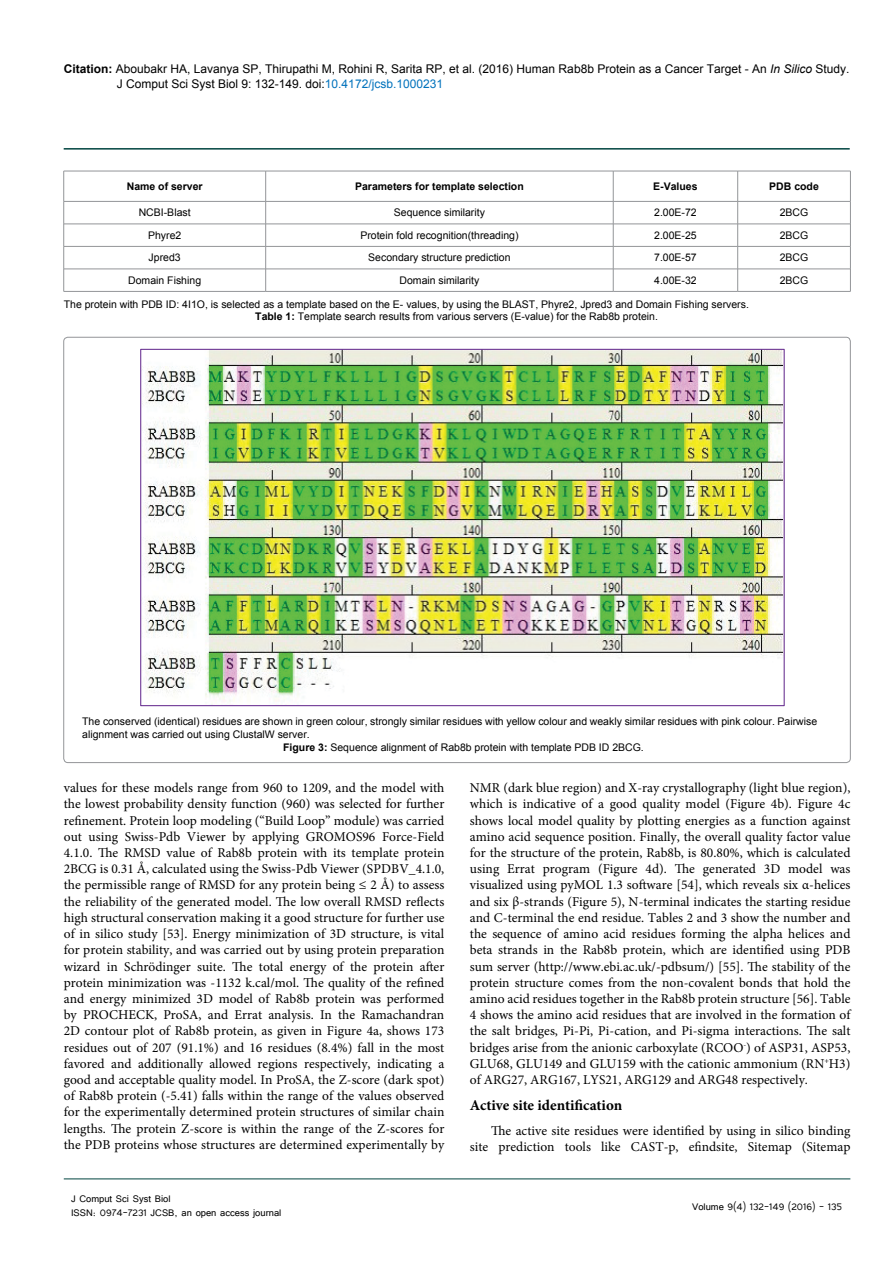
<style>
.page{position:relative;width:893px;height:1263px;background:#fff}
.page>*{position:absolute;margin:0;border:0;box-sizing:border-box;transform-origin:0 0}
.sUB-hEDDING{font:700 15px "Minion Pro";letter-spacing:-.005em;color:#000}
.t1{font:13.5px/16.2px "Minion Pro";color:#000;text-align:justify}
.t2{font:12px/15px "Arial";color:#000}
.t3{font:12px/14.4px "Tunga";color:#000}
.t4{font:10.5px/12.6px "Arial";color:#000}
.t5{font:700 10.5px "Arial";color:#000}
.s1{font-weight:700}
.s2{font-style:italic}
.s3{color:#0072bc}
</style>
<div class="page">
<hr style="left:64px;top:148px;width:786px;height:2px;background:#004440">
<hr style="left:64px;top:1179px;width:786px;height:1px;background:#004440">
<svg style="left:64px;top:172px;width:786px;height:119px"></svg>
<hr style="left:64px;top:171px;width:202px;height:1px;background:#939598">
<hr style="left:63px;top:171px;width:1px;height:30px;background:#939598">
<hr style="left:266px;top:171px;width:347px;height:1px;background:#939598">
<hr style="left:265px;top:171px;width:1px;height:30px;background:#939598">
<hr style="left:613px;top:171px;width:125px;height:1px;background:#939598">
<hr style="left:613px;top:171px;width:1px;height:30px;background:#939598">
<hr style="left:738px;top:171px;width:112px;height:1px;background:#939598">
<hr style="left:737px;top:171px;width:1px;height:30px;background:#939598">
<hr style="left:850px;top:171px;width:1px;height:30px;background:#939598">
<hr style="left:64px;top:201px;width:202px;height:1px;background:#939598">
<hr style="left:266px;top:201px;width:347px;height:1px;background:#939598">
<hr style="left:613px;top:201px;width:125px;height:1px;background:#939598">
<hr style="left:738px;top:201px;width:112px;height:1px;background:#939598">
<hr style="left:64px;top:224px;width:202px;height:1px;background:#939598">
<hr style="left:266px;top:224px;width:347px;height:1px;background:#939598">
<hr style="left:613px;top:224px;width:125px;height:1px;background:#939598">
<hr style="left:738px;top:224px;width:112px;height:1px;background:#939598">
<hr style="left:64px;top:246px;width:202px;height:1px;background:#939598">
<hr style="left:266px;top:246px;width:347px;height:1px;background:#939598">
<hr style="left:613px;top:246px;width:125px;height:1px;background:#939598">
<hr style="left:738px;top:246px;width:112px;height:1px;background:#939598">
<hr style="left:64px;top:269px;width:202px;height:1px;background:#939598">
<svg style="left:63px;top:201px;width:1px;height:90px"></svg>
<hr style="left:266px;top:269px;width:347px;height:1px;background:#939598">
<svg style="left:265px;top:202px;width:1px;height:89px"></svg>
<hr style="left:613px;top:269px;width:125px;height:1px;background:#939598">
<svg style="left:613px;top:201px;width:1px;height:90px"></svg>
<hr style="left:738px;top:269px;width:112px;height:1px;background:#939598">
<svg style="left:737px;top:201px;width:1px;height:90px"></svg>
<svg style="left:850px;top:201px;width:1px;height:90px"></svg>
<hr style="left:64px;top:291px;width:202px;height:1px;background:#939598">
<hr style="left:266px;top:291px;width:347px;height:1px;background:#939598">
<hr style="left:613px;top:291px;width:125px;height:1px;background:#939598">
<hr style="left:738px;top:291px;width:112px;height:1px;background:#939598">
<img style="left:142px;top:351px;width:641px;height:351px">
<p class="t2" style="left:117px;top:61px;width:734px;text-indent:-53px"><span class="s1">Citation:</span> Aboubakr HA, Lavanya SP, Thirupathi M, Rohini R, Sarita RP, et al. (2016) Human Rab8b Protein as a Cancer Target - An <span class="s2">In Silico</span> Study.<br>J Comput Sci Syst Biol 9: 132-149. doi:<span class="s3">10.4172/jcsb.1000231</span></p>
<p class="t5" style="left:127px;top:179px;width:77px">Name of server</p>
<p class="t5" style="left:355px;top:179px;width:170px">Parameters for template selection</p>
<p class="t5" style="left:653px;top:179px;width:46px">E-Values</p>
<p class="t5" style="left:769px;top:179px;width:51px">PDB code</p>
<p class="t4" style="left:139px;top:207px;width:53px">NCBI-Blast</p>
<p class="t4" style="left:394px;top:207px;width:93px">Sequence similarity</p>
<p class="t4" style="left:654px;top:207px;width:44px">2.00E-72</p>
<p class="t4" style="left:780px;top:207px;width:30px">2BCG</p>
<p class="t4" style="left:148px;top:229px;width:35px">Phyre2</p>
<p class="t4" style="left:360px;top:229px;width:160px">Protein fold recognition(threading)</p>
<p class="t4" style="left:654px;top:229px;width:44px">2.00E-25</p>
<p class="t4" style="left:780px;top:229px;width:30px">2BCG</p>
<p class="t4" style="left:149px;top:252px;width:34px">Jpred3</p>
<p class="t4" style="left:368px;top:252px;width:144px">Secondary structure prediction</p>
<p class="t4" style="left:654px;top:252px;width:44px">7.00E-57</p>
<p class="t4" style="left:780px;top:252px;width:30px">2BCG</p>
<p class="t4" style="left:128px;top:274px;width:74px">Domain Fishing</p>
<p class="t4" style="left:399px;top:274px;width:81px">Domain similarity</p>
<p class="t4" style="left:654px;top:274px;width:44px">4.00E-32</p>
<p class="t4" style="left:780px;top:274px;width:30px">2BCG</p>
<p class="t4" style="left:64px;top:298px;width:687px">The protein with PDB ID: 4I1O, is selected as a template based on the E- values, by using the BLAST, Phyre2, Jpred3 and Domain Fishing servers.</p>
<p class="t4" style="left:255px;top:310px;width:404px"><span class="s1">Table 1:</span> Template search results from various servers (E-value) for the Rab8b protein.</p>
<p class="t4" style="left:82px;top:715px;width:737px">The conserved (identical) residues are shown in green colour, strongly similar residues with yellow colour and weakly similar residues with pink colour. Pairwise alignment was carried out using ClustalW server.</p>
<p class="t4" style="left:283px;top:741px;width:362px"><span class="s1">Figure 3:</span> Sequence alignment of Rab8b protein with template PDB ID 2BCG.</p>
<p class="t1" style="left:64px;top:780px;width:382px">values for these models range from 960 to 1209, and the model with the lowest probability density function (960) was selected for further refinement. Protein loop modeling (“Build Loop” module) was carried out using Swiss-Pdb Viewer by applying GROMOS96 Force-Field 4.1.0. The RMSD value of Rab8b protein with its template protein 2BCG is 0.31 Å, calculated using the Swiss-Pdb Viewer (SPDBV_4.1.0, the permissible range of RMSD for any protein being ≤ 2 Å) to assess the reliability of the generated model. The low overall RMSD reflects high structural conservation making it a good structure for further use of in silico study [53]. Energy minimization of 3D structure, is vital for protein stability, and was carried out by using protein preparation wizard in Schrödinger suite. The total energy of the protein after protein minimization was -1132 k.cal/mol. The quality of the refined and energy minimized 3D model of Rab8b protein was performed by PROCHECK, ProSA, and Errat analysis. In the Ramachandran 2D contour plot of Rab8b protein, as given in Figure 4a, shows 173 residues out of 207 (91.1%) and 16 residues (8.4%) fall in the most favored and additionally allowed regions respectively, indicating a good and acceptable quality model. In ProSA, the Z-score (dark spot) of Rab8b protein (-5.41) falls within the range of the values observed for the experimentally determined protein structures of similar chain lengths. The protein Z-score is within the range of the Z-scores for the PDB proteins whose structures are determined experimentally by</p>
<p class="t1" style="left:470px;top:780px;width:382px">NMR (dark blue region) and X-ray crystallography (light blue region), which is indicative of a good quality model (Figure 4b). Figure 4c shows local model quality by plotting energies as a function against amino acid sequence position. Finally, the overall quality factor value for the structure of the protein, Rab8b, is 80.80%, which is calculated using Errat program (Figure 4d). The generated 3D model was visualized using pyMOL 1.3 software [54], which reveals six α-helices and six β-strands (Figure 5), N-terminal indicates the starting residue and C-terminal the end residue. Tables 2 and 3 show the number and the sequence of amino acid residues forming the alpha helices and beta strands in the Rab8b protein, which are identified using PDB sum server (http://www.ebi.ac.uk/-pdbsum/) [55]. The stability of the protein structure comes from the non-covalent bonds that hold the amino acid residues together in the Rab8b protein structure [56]. Table 4 shows the amino acid residues that are involved in the formation of the salt bridges, Pi-Pi, Pi-cation, and Pi-sigma interactions. The salt bridges arise from the anionic carboxylate (RCOO<sup>-</sup>) of ASP31, ASP53, GLU68, GLU149 and GLU159 with the cationic ammonium (RN<sup>+</sup>H3) of ARG27, ARG167, LYS21, ARG129 and ARG48 respectively.</p>
<p class="sUB-hEDDING" style="left:470px;top:1095px;width:154px">Active site identification</p>
<p class="t1" style="left:470px;top:1123px;width:382px;text-align:right">The active site residues were identified by using in silico binding site prediction tools like CAST-p, efindsite, Sitemap (Sitemap</p>
<p class="t3" style="left:71px;top:1190px;width:212px">J Comput Sci Syst Biol<br>ISSN: 0974-7231 JCSB, an open access journal</p>
<p class="t3" style="left:692px;top:1199px;width:151px">Volume 9(4) 132-149 (2016) - 135</p>
</div>
